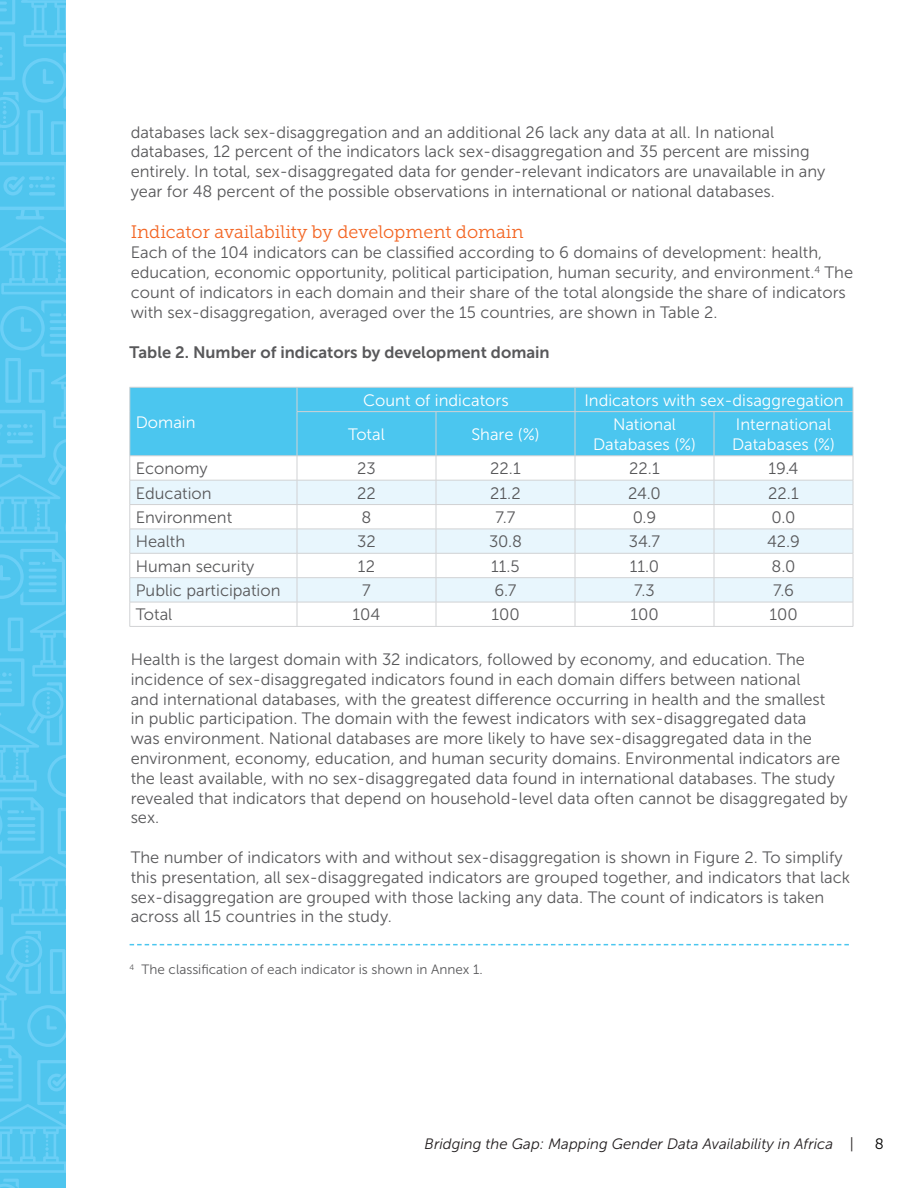
<style>
.page{position:relative;width:918px;height:1188px;background:#fff}
.page>*{position:absolute;margin:0;border:0;box-sizing:border-box;transform-origin:0 0}
.t1{font:18px "Museo Slab 300";color:#f36523}
.t2{font:16.5px/19.8px "Museo Sans 300";color:#58585a}
.t3{font:16.5px/19.8px "Museo Sans 300";color:#fff;text-align:center}
.Tables{font:16.5px "Museo Sans 700";color:#58585a}
.t4{font:italic 15px "Museo Sans 300";color:#231f20}
.t5{font:15px "Museo Sans 300";color:#000}
.t6{font:13.5px "Museo Sans 300";color:#58585a}
</style>
<div class="page">
<div style="left:0;top:0;width:66px;height:1188px;background:#4fc5ee"></div>
<svg style="left:0;top:226px;width:66px;height:68px"></svg>
<svg style="left:0;top:162px;width:66px;height:58px"></svg>
<svg style="left:0;top:0;width:66px;height:155px"></svg>
<svg style="left:0;top:1179px;width:19px;height:9px"></svg>
<svg style="left:0;top:300px;width:66px;height:873px"></svg>
<svg style="left:130px;top:944px;width:719px;height:1px"></svg>
<div style="left:131px;top:388px;width:722px;height:68px;background:#4bc6ef"></div>
<svg style="left:131px;top:481px;width:722px;height:121px;fill:#e8f6fd"></svg>
<hr style="left:130px;top:387px;width:167px;height:1px;background:#d1d2d4">
<svg style="left:130px;top:387px;width:1px;height:25px"></svg>
<hr style="left:297px;top:387px;width:139px;height:1px;background:#d1d2d4">
<svg style="left:297px;top:387px;width:1px;height:24px"></svg>
<hr style="left:436px;top:387px;width:139px;height:1px;background:#d1d2d4">
<hr style="left:575px;top:387px;width:139px;height:1px;background:#d1d2d4">
<svg style="left:575px;top:387px;width:1px;height:24px"></svg>
<hr style="left:714px;top:387px;width:139px;height:1px;background:#d1d2d4">
<svg style="left:853px;top:387px;width:1px;height:24px"></svg>
<hr style="left:130px;top:412px;width:1px;height:44px;background:#d1d2d4">
<hr style="left:297px;top:411px;width:139px;height:1px;background:#d1d2d4">
<hr style="left:297px;top:412px;width:1px;height:44px;background:#d1d2d4">
<hr style="left:436px;top:411px;width:139px;height:1px;background:#d1d2d4">
<hr style="left:436px;top:412px;width:1px;height:44px;background:#d1d2d4">
<hr style="left:575px;top:411px;width:139px;height:1px;background:#d1d2d4">
<hr style="left:575px;top:412px;width:1px;height:44px;background:#d1d2d4">
<hr style="left:714px;top:411px;width:139px;height:1px;background:#d1d2d4">
<hr style="left:714px;top:412px;width:1px;height:44px;background:#d1d2d4">
<hr style="left:853px;top:412px;width:1px;height:44px;background:#d1d2d4">
<hr style="left:130px;top:456px;width:167px;height:1px;background:#d1d2d4">
<hr style="left:297px;top:456px;width:139px;height:1px;background:#d1d2d4">
<hr style="left:436px;top:456px;width:139px;height:1px;background:#d1d2d4">
<hr style="left:575px;top:456px;width:139px;height:1px;background:#d1d2d4">
<hr style="left:714px;top:456px;width:139px;height:1px;background:#d1d2d4">
<hr style="left:130px;top:480px;width:167px;height:1px;background:#d1d2d4">
<hr style="left:297px;top:480px;width:139px;height:1px;background:#d1d2d4">
<hr style="left:436px;top:480px;width:139px;height:1px;background:#d1d2d4">
<hr style="left:575px;top:480px;width:139px;height:1px;background:#d1d2d4">
<hr style="left:714px;top:480px;width:139px;height:1px;background:#d1d2d4">
<hr style="left:130px;top:504px;width:167px;height:1px;background:#d1d2d4">
<hr style="left:297px;top:504px;width:139px;height:1px;background:#d1d2d4">
<hr style="left:436px;top:504px;width:139px;height:1px;background:#d1d2d4">
<hr style="left:575px;top:504px;width:139px;height:1px;background:#d1d2d4">
<hr style="left:714px;top:504px;width:139px;height:1px;background:#d1d2d4">
<hr style="left:130px;top:529px;width:167px;height:1px;background:#d1d2d4">
<hr style="left:297px;top:529px;width:139px;height:1px;background:#d1d2d4">
<hr style="left:436px;top:529px;width:139px;height:1px;background:#d1d2d4">
<hr style="left:575px;top:529px;width:139px;height:1px;background:#d1d2d4">
<hr style="left:714px;top:529px;width:139px;height:1px;background:#d1d2d4">
<hr style="left:130px;top:553px;width:167px;height:1px;background:#d1d2d4">
<hr style="left:297px;top:553px;width:139px;height:1px;background:#d1d2d4">
<hr style="left:436px;top:553px;width:139px;height:1px;background:#d1d2d4">
<hr style="left:575px;top:553px;width:139px;height:1px;background:#d1d2d4">
<hr style="left:714px;top:553px;width:139px;height:1px;background:#d1d2d4">
<hr style="left:130px;top:577px;width:167px;height:1px;background:#d1d2d4">
<hr style="left:297px;top:577px;width:139px;height:1px;background:#d1d2d4">
<hr style="left:436px;top:577px;width:139px;height:1px;background:#d1d2d4">
<hr style="left:575px;top:577px;width:139px;height:1px;background:#d1d2d4">
<hr style="left:714px;top:577px;width:139px;height:1px;background:#d1d2d4">
<hr style="left:130px;top:602px;width:167px;height:1px;background:#d1d2d4">
<svg style="left:130px;top:456px;width:1px;height:170px"></svg>
<hr style="left:297px;top:602px;width:139px;height:1px;background:#d1d2d4">
<svg style="left:297px;top:456px;width:1px;height:170px"></svg>
<hr style="left:436px;top:602px;width:139px;height:1px;background:#d1d2d4">
<svg style="left:436px;top:456px;width:1px;height:170px"></svg>
<hr style="left:575px;top:602px;width:139px;height:1px;background:#d1d2d4">
<svg style="left:575px;top:456px;width:1px;height:170px"></svg>
<hr style="left:714px;top:602px;width:139px;height:1px;background:#d1d2d4">
<svg style="left:714px;top:456px;width:1px;height:170px"></svg>
<svg style="left:853px;top:456px;width:1px;height:170px"></svg>
<hr style="left:130px;top:626px;width:167px;height:1px;background:#d1d2d4">
<hr style="left:297px;top:626px;width:139px;height:1px;background:#d1d2d4">
<hr style="left:436px;top:626px;width:139px;height:1px;background:#d1d2d4">
<hr style="left:575px;top:626px;width:139px;height:1px;background:#d1d2d4">
<hr style="left:714px;top:626px;width:139px;height:1px;background:#d1d2d4">
<p class="t2" style="left:131px;top:122px;width:696px">databases lack sex-disaggregation and an additional 26 lack any data at all. In national databases, 12 percent of the indicators lack sex-disaggregation and 35 percent are missing entirely. In total, sex-disaggregated data for gender-relevant indicators are unavailable in any year for 48 percent of the possible observations in international or national databases.</p>
<p class="t1" style="left:131px;top:222px;width:395px">Indicator availability by development domain</p>
<p class="t2" style="left:131px;top:243px;width:724px">Each of the 104 indicators can be classified according to 6 domains of development: health, education, economic opportunity, political participation, human security, and environment.<sup>4</sup> The count of indicators in each domain and their share of the total alongside the share of indicators with sex-disaggregation, averaged over the 15 countries, are shown in Table 2.</p>
<p class="Tables" style="left:130px;top:344px;width:422px">Table 2. Number of indicators by development domain</p>
<p class="t3" style="left:136px;top:412px;width:61px">Domain</p>
<p class="t3" style="left:363px;top:390px;width:147px">Count of indicators</p>
<p class="t3" style="left:584px;top:390px;width:261px">Indicators with sex-disaggregation</p>
<p class="t3" style="left:348px;top:424px;width:38px">Total</p>
<p class="t3" style="left:471px;top:424px;width:70px">Share (%)</p>
<p class="t3" style="left:593px;top:415px;width:104px">National<br>Databases (%)</p>
<p class="t3" style="left:732px;top:415px;width:104px;text-align:left">International<br>Databases (%)</p>
<p class="t2" style="left:136px;top:459px;width:74px">Economy</p>
<p class="t2" style="left:357px;top:459px;width:20px">23</p>
<p class="t2" style="left:490px;top:459px;width:32px">22.1</p>
<p class="t2" style="left:629px;top:459px;width:32px">22.1</p>
<p class="t2" style="left:769px;top:459px;width:31px">19.4</p>
<p class="t2" style="left:136px;top:483px;width:77px">Education</p>
<p class="t2" style="left:357px;top:483px;width:20px">22</p>
<p class="t2" style="left:490px;top:483px;width:32px">21.2</p>
<p class="t2" style="left:628px;top:483px;width:34px">24.0</p>
<p class="t2" style="left:768px;top:483px;width:32px">22.1</p>
<p class="t2" style="left:136px;top:507px;width:98px">Environment</p>
<p class="t2" style="left:362px;top:507px;width:11px">8</p>
<p class="t2" style="left:496px;top:507px;width:21px">7.7</p>
<p class="t2" style="left:633px;top:507px;width:25px">0.9</p>
<p class="t2" style="left:772px;top:507px;width:25px">0.0</p>
<p class="t2" style="left:136px;top:532px;width:51px">Health</p>
<p class="t2" style="left:357px;top:532px;width:20px">32</p>
<p class="t2" style="left:489px;top:532px;width:34px">30.8</p>
<p class="t2" style="left:629px;top:532px;width:33px">34.7</p>
<p class="t2" style="left:767px;top:532px;width:34px">42.9</p>
<p class="t2" style="left:136px;top:556px;width:120px">Human security</p>
<p class="t2" style="left:358px;top:556px;width:19px">12</p>
<p class="t2" style="left:491px;top:556px;width:30px">11.5</p>
<p class="t2" style="left:630px;top:556px;width:31px">11.0</p>
<p class="t2" style="left:772px;top:556px;width:25px">8.0</p>
<p class="t2" style="left:136px;top:581px;width:146px">Public participation</p>
<p class="t2" style="left:362px;top:581px;width:10px">7</p>
<p class="t2" style="left:494px;top:581px;width:24px">6.7</p>
<p class="t2" style="left:634px;top:581px;width:22px">7.3</p>
<p class="t2" style="left:773px;top:581px;width:22px">7.6</p>
<p class="t2" style="left:136px;top:605px;width:38px">Total</p>
<p class="t2" style="left:353px;top:605px;width:29px">104</p>
<p class="t2" style="left:491px;top:605px;width:30px">100</p>
<p class="t2" style="left:630px;top:605px;width:30px">100</p>
<p class="t2" style="left:769px;top:605px;width:30px">100</p>
<p class="t2" style="left:131px;top:649px;width:719px">Health is the largest domain with 32 indicators, followed by economy, and education. The incidence of sex-disaggregated indicators found in each domain differs between national<br>and international databases, with the greatest difference occurring in health and the smallest<br>in public participation. The domain with the fewest indicators with sex-disaggregated data<br>was environment. National databases are more likely to have sex-disaggregated data in the environment, economy, education, and human security domains. Environmental indicators are the least available, with no sex-disaggregated data found in international databases. The study revealed that indicators that depend on household-level data often cannot be disaggregated by sex.</p>
<p class="t2" style="left:131px;top:847px;width:721px">The number of indicators with and without sex-disaggregation is shown in Figure 2. To simplify this presentation, all sex-disaggregated indicators are grouped together, and indicators that lack sex-disaggregation are grouped with those lacking any data. The count of indicators is taken across all 15 countries in the study.</p>
<p class="t6" style="left:130px;top:962px;width:355px"><sup>4</sup> The classification of each indicator is shown in Annex 1.</p>
<p class="t4" style="left:425px;top:1136px;width:431px">Bridging the Gap: Mapping Gender Data Availability in Africa |</p>
<p class="t5" style="left:875px;top:1136px;width:11px">8</p>
</div>
